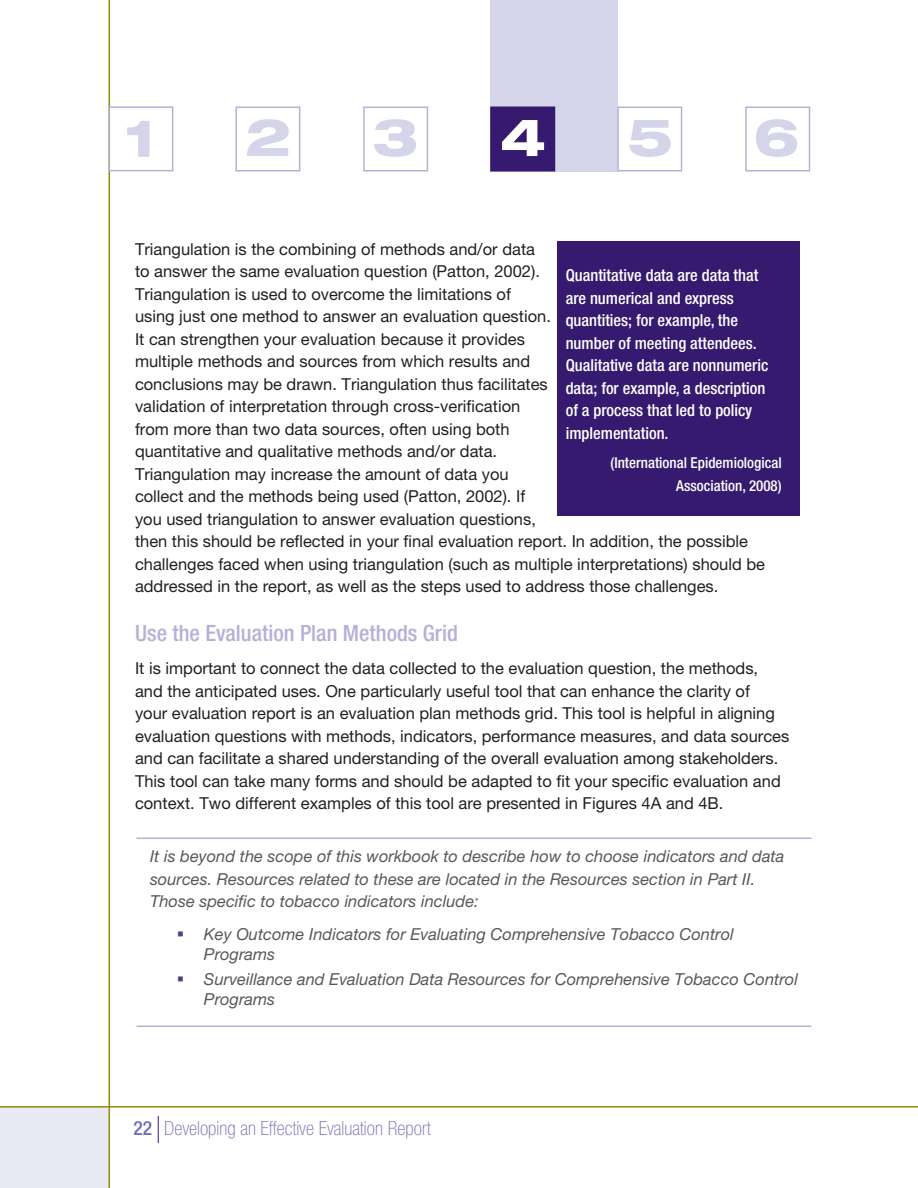
<style>
.page{position:relative;width:918px;height:1188px;background:#fff}
.page>*{position:absolute;margin:0;border:0;box-sizing:border-box;transform-origin:0 0}
.t1{font:800 expanded 52.05px "Helvetica Neue";color:#d5d5ea}
.t2{font:800 expanded 52.05px "Helvetica Neue";color:#fff}
.t3{font:500 condensed 22.5px "Helvetica Neue LT Pro";color:#b4b1d7}
.t4{font:100 condensed 19.5px "Helvetica Neue";color:#716fb4}
.t5{font:16.5px/22.5px "Helvetica Neue LT Pro";color:#231f20}
.t6{font:italic 16.5px/22.5px "Helvetica Neue LT Pro";color:#57585a}
.t7{font:500 condensed 16.5px/22.5px "Helvetica Neue LT Pro";color:#fff}
.t8{font:500 condensed 15px/22.5px "Helvetica Neue LT Pro";color:#fff;text-align:right}
.s1{font-weight:500}
</style>
<div class="page">
<div style="left:0;top:1107px;width:110px;height:81px;background:#e9e9f4"></div>
<hr style="left:0;top:1106px;width:918px;height:2px;background:#8a8d06">
<div style="left:490px;top:0;width:128px;height:172px;background:#d5d5ea"></div>
<div style="left:235px;top:106px;width:65px;height:66px;border:2px solid #b4b1d7"></div>
<div style="left:363px;top:106px;width:65px;height:66px;border:2px solid #b4b1d7"></div>
<div style="left:490px;top:106px;width:65px;height:66px;background:#351a6f;border:2px solid #351a6f"></div>
<div style="left:617px;top:106px;width:65px;height:66px;border:2px solid #b4b1d7"></div>
<div style="left:745px;top:106px;width:65px;height:66px;border:2px solid #b4b1d7"></div>
<hr style="left:109px;top:0;width:1px;height:1188px;background:#8a8d06">
<div style="left:108px;top:106px;width:65px;height:65px;border:2px solid #b4b1d7"></div>
<svg style="left:158px;top:1116px;width:1px;height:27px"></svg>
<div style="left:557px;top:242px;width:243px;height:274px;background:#351a6f"></div>
<hr style="left:136px;top:838px;width:676px;height:1px;background:#b4b1d7">
<hr style="left:136px;top:1026px;width:676px;height:1px;background:#b4b1d7">
<h1 class="t1" style="left:124px;top:105px;width:33px">1</h1>
<h1 class="t1" style="left:245px;top:104px;width:48px">2</h1>
<h1 class="t1" style="left:372px;top:104px;width:48px">3</h1>
<h1 class="t2" style="left:500px;top:104px;width:48px">4</h1>
<h1 class="t1" style="left:627px;top:104px;width:48px">5</h1>
<h1 class="t1" style="left:753px;top:104px;width:48px">6</h1>
<p class="t5" style="left:135px;top:237px;width:417px">Triangulation is the combining of methods and/or data to answer the same evaluation question (Patton, 2002).<br>Triangulation is used to overcome the limitations of using just one method to answer an evaluation question.<br>It can strengthen your evaluation because it provides multiple methods and sources from which results and conclusions may be drawn. Triangulation thus facilitates validation of interpretation through cross-verification from more than two data sources, often using both quantitative and qualitative methods and/or data.<br>Triangulation may increase the amount of data you collect and the methods being used (Patton, 2002). If you used triangulation to answer evaluation questions,</p>
<p class="t5" style="left:135px;top:530px;width:632px">then this should be reflected in your final evaluation report. In addition, the possible challenges faced when using triangulation (such as multiple interpretations) should be addressed in the report, as well as the steps used to address those challenges.</p>
<h2 class="t3" style="left:135px;top:619px;width:324px">Use the Evaluation Plan Methods Grid</h2>
<p class="t5" style="left:135px;top:657px;width:656px">It is important to connect the data collected to the evaluation question, the methods, and the anticipated uses. One particularly useful tool that can enhance the clarity of<br>your evaluation report is an evaluation plan methods grid. This tool is helpful in aligning evaluation questions with methods, indicators, performance measures, and data sources and can facilitate a shared understanding of the overall evaluation among stakeholders.<br>This tool can take many forms and should be adapted to fit your specific evaluation and context. Two different examples of this tool are presented in Figures 4A and 4B.</p>
<p class="t6" style="left:150px;top:845px;width:636px">It is beyond the scope of this workbook to describe how to choose indicators and data sources. Resources related to these are located in the Resources section in Part II.<br>Those specific to tobacco indicators include:</p>
<p class="t6" style="left:204px;top:924px;width:531px;line-height:19.8px">Key Outcome Indicators for Evaluating Comprehensive Tobacco Control<br>Programs</p>
<p class="t6" style="left:204px;top:969px;width:596px;line-height:19.8px">Surveillance and Evaluation Data Resources for Comprehensive Tobacco Control<br>Programs</p>
<h2 class="t7" style="left:566px;top:264px;width:204px">Quantitative data are data that are numerical and express quantities; for example, the number of meeting attendees.<br>Qualitative data are nonnumeric data; for example, a description of a process that led to policy implementation.</h2>
<h2 class="t8" style="left:611px;top:451px;width:173px">(International Epidemiological<br>Association, 2008)</h2>
<p class="t4" style="left:134px;top:1117px;width:299px"><span class="s1">22</span> Developing an Effective Evaluation Report</p>
</div>
